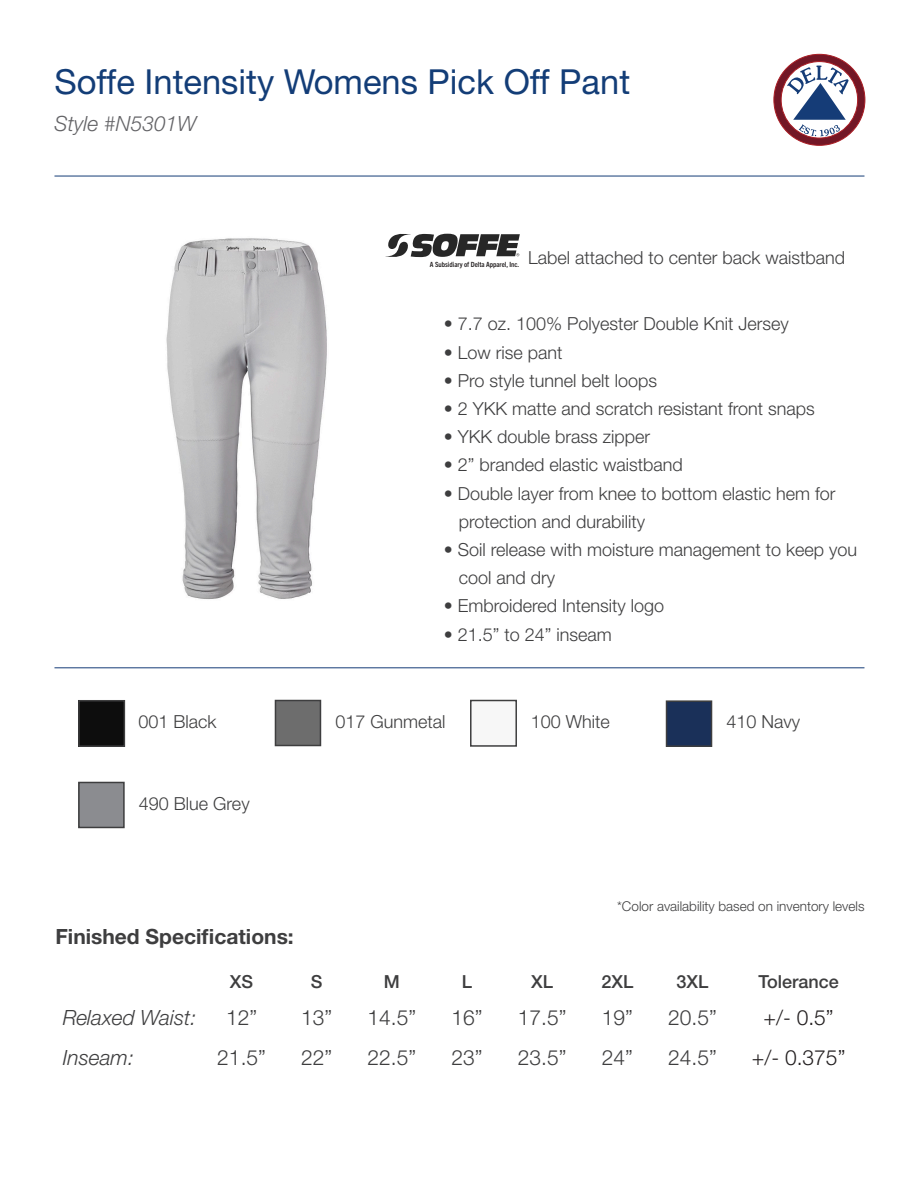
<style>
.page{position:relative;width:918px;height:1188px;background:#fff}
.page>*{position:absolute;margin:0;border:0;box-sizing:border-box;transform-origin:0 0}
.t1{font:34.5px "Helvetica Neue LT Std";color:#133d77}
.t2{font:300 21px "Helvetica Neue LT Std";color:#3e3e3f}
.t3{font:700 21px "Helvetica Neue LT Std";color:#3e3e3f}
.t4{font:italic 300 21px "Helvetica Neue LT Std";color:#3e3e3f}
.t5{font:300 21px "Helvetica Neue LT Std";color:#231f20}
.t6{font:italic 300 21px "Helvetica Neue LT Std";color:#636366}
.t7{font:300 18px "Helvetica Neue LT Std";color:#3e3e3f}
.t8{font:500 18px "Helvetica Neue LT Std";color:#3e3e3f}
.t9{font:300 13.5px "Helvetica Neue LT Std";color:#3e3e3f}
.t10{font:700 condensed 7.2px "Trade Gothic Next LT Pro";color:#231f20}
</style>
<div class="page">
<img style="left:166px;top:233px;width:235px;height:367px">
<svg style="left:773px;top:54px;width:93px;height:92px"></svg>
<hr style="left:54px;top:667px;width:810px;height:1px;background:#153c77">
<hr style="left:54px;top:176px;width:810px;height:1px;background:#153c77">
<div style="left:81px;top:703px;width:41px;height:41px;background:#0d0d0d"></div>
<div style="left:78px;top:700px;width:47px;height:47px;border:2px solid #3e3e3f"></div>
<div style="left:275px;top:700px;width:46px;height:46px;border:2px solid #3e3e3f"></div>
<div style="left:669px;top:703px;width:40px;height:41px;background:#1a3059"></div>
<div style="left:666px;top:700px;width:46px;height:47px;border:2px solid #3e3e3f"></div>
<div style="left:78px;top:782px;width:47px;height:46px;border:2px solid #3e3e3f"></div>
<svg style="left:385px;top:234px;width:135px;height:23px"></svg>
<div style="left:470px;top:700px;width:47px;height:47px;border:2px solid #3e3e3f"></div>
<p class="t1" style="left:54px;top:61px;width:577px">Soffe Intensity Womens Pick Off Pant</p>
<p class="t6" style="left:54px;top:111px;width:144px">Style #N5301W</p>
<p class="t10" style="left:430px;top:259px;width:91px">A Subsidiary of Delta Apparel, Inc.</p>
<p class="t7" style="left:528px;top:247px;width:318px">Label attached to center back waistband</p>
<p class="t7" style="left:138px;top:710px;width:80px">001 Black</p>
<p class="t7" style="left:139px;top:793px;width:112px">490 Blue Grey</p>
<p class="t3" style="left:55px;top:923px;width:240px">Finished Specifications:</p>
<p class="t7" style="left:444px;top:313px;width:347px">• 7.7 oz. 100% Polyester Double Knit Jersey</p>
<p class="t7" style="left:444px;top:341px;width:120px">• Low rise pant</p>
<p class="t7" style="left:444px;top:369px;width:215px">• Pro style tunnel belt loops</p>
<p class="t7" style="left:444px;top:398px;width:373px">• 2 YKK matte and scratch resistant front snaps</p>
<p class="t7" style="left:444px;top:426px;width:208px">• YKK double brass zipper</p>
<p class="t7" style="left:444px;top:454px;width:241px">• 2” branded elastic waistband</p>
<p class="t7" style="left:444px;top:482px;width:393px">• Double layer from knee to bottom elastic hem for</p>
<p class="t7" style="left:459px;top:510px;width:188px">protection and durability</p>
<p class="t7" style="left:444px;top:539px;width:415px">• Soil release with moisture management to keep you</p>
<p class="t7" style="left:459px;top:567px;width:98px">cool and dry</p>
<p class="t7" style="left:444px;top:595px;width:222px">• Embroidered Intensity logo</p>
<p class="t7" style="left:444px;top:623px;width:170px">• 21.5” to 24” inseam</p>
<p class="t7" style="left:335px;top:710px;width:112px">017 Gunmetal</p>
<p class="t7" style="left:727px;top:710px;width:75px">410 Navy</p>
<p class="t7" style="left:531px;top:710px;width:81px">100 White</p>
<p class="t9" style="left:617px;top:898px;width:249px">*Color availability based on inventory levels</p>
<p class="t4" style="left:63px;top:1005px;width:135px">Relaxed Waist:</p>
<p class="t4" style="left:63px;top:1045px;width:73px">Inseam:</p>
<p class="t8" style="left:230px;top:971px;width:25px">XS</p>
<p class="t8" style="left:311px;top:971px;width:13px">S</p>
<p class="t8" style="left:384px;top:971px;width:18px">M</p>
<p class="t8" style="left:462px;top:971px;width:12px">L</p>
<p class="t8" style="left:531px;top:971px;width:23px">XL</p>
<p class="t8" style="left:601px;top:971px;width:34px">2XL</p>
<p class="t8" style="left:677px;top:971px;width:34px">3XL</p>
<p class="t8" style="left:758px;top:971px;width:82px">Tolerance</p>
<p class="t2" style="left:226px;top:1005px;width:33px">12”</p>
<p class="t2" style="left:217px;top:1045px;width:50px">21.5”</p>
<p class="t2" style="left:301px;top:1005px;width:33px">13”</p>
<p class="t2" style="left:301px;top:1045px;width:33px">22”</p>
<p class="t2" style="left:368px;top:1005px;width:50px">14.5”</p>
<p class="t2" style="left:368px;top:1045px;width:50px">22.5”</p>
<p class="t2" style="left:452px;top:1005px;width:33px">16”</p>
<p class="t2" style="left:452px;top:1045px;width:33px">23”</p>
<p class="t2" style="left:518px;top:1005px;width:50px">17.5”</p>
<p class="t2" style="left:518px;top:1045px;width:50px">23.5”</p>
<p class="t2" style="left:602px;top:1005px;width:33px">19”</p>
<p class="t2" style="left:602px;top:1045px;width:33px">24”</p>
<p class="t2" style="left:668px;top:1005px;width:50px">20.5”</p>
<p class="t2" style="left:668px;top:1045px;width:50px">24.5”</p>
<p class="t5" style="left:764px;top:1005px;width:72px">+/- 0.5”</p>
<p class="t5" style="left:752px;top:1045px;width:95px">+/- 0.375”</p>
</div>
